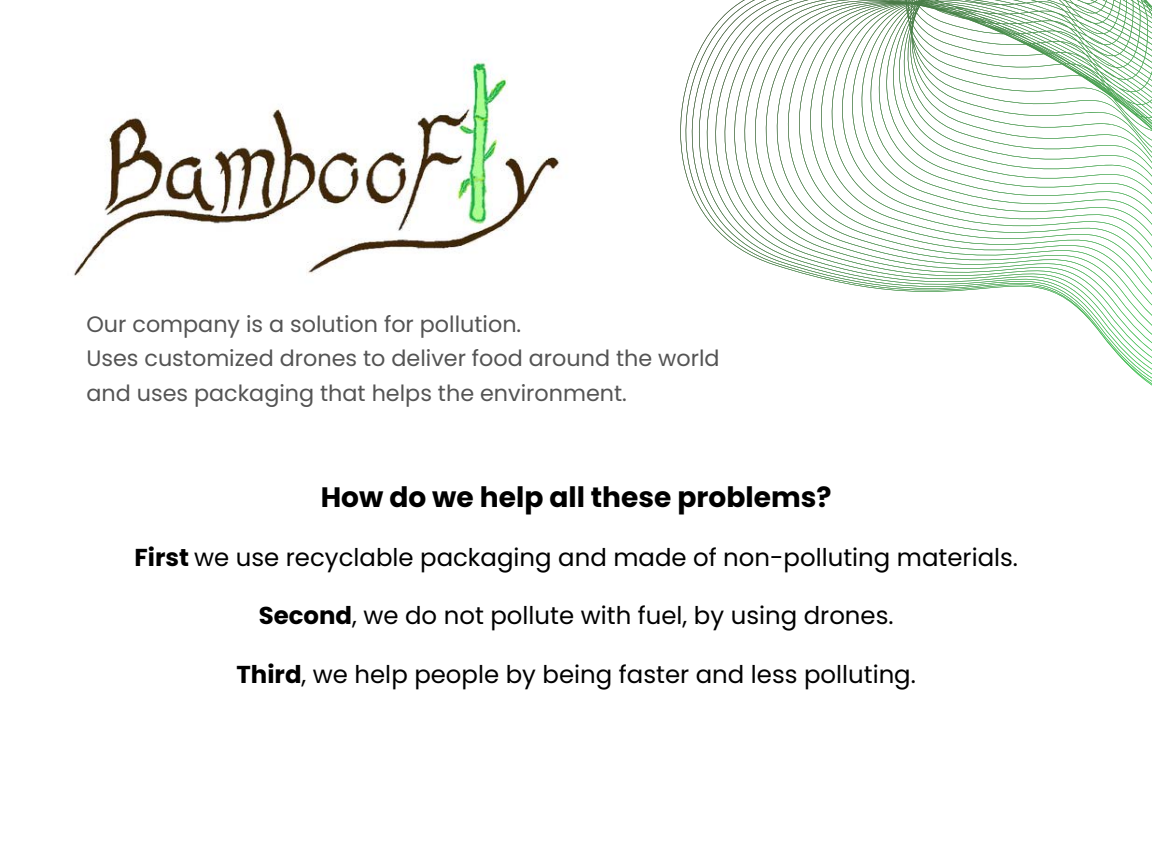
<style>
.page{position:relative;width:1152px;height:864px;background:#fff}
.page>*{position:absolute;margin:0;border:0;box-sizing:border-box;transform-origin:0 0}
.t1{font:700 28.05px "Poppins";color:#000}
.t2{font:24.45px "Poppins";color:#000}
.t3{font:22.35px/34.8px "Poppins";color:#545454}
.s1{font-weight:700}
</style>
<div class="page">
<svg style="left:680px;top:0;width:472px;height:386px"></svg>
<img style="left:74px;top:60px;width:486px;height:216px">
<p class="t3" style="left:86px;top:306px;width:635px">Our company is a solution for pollution.<br>Uses customized drones to deliver food around the world and uses packaging that helps the environment.</p>
<p class="t1" style="left:321px;top:478px;width:512px">How do we help all these problems?</p>
<p class="t2" style="left:134px;top:540px;width:885px"><span class="s1">First</span> we use recyclable packaging and made of non-polluting materials.</p>
<p class="t2" style="left:259px;top:598px;width:636px"><span class="s1">Second</span>, we do not pollute with fuel, by using drones.</p>
<p class="t2" style="left:236px;top:657px;width:681px"><span class="s1">Third</span>, we help people by being faster and less polluting.</p>
</div>
